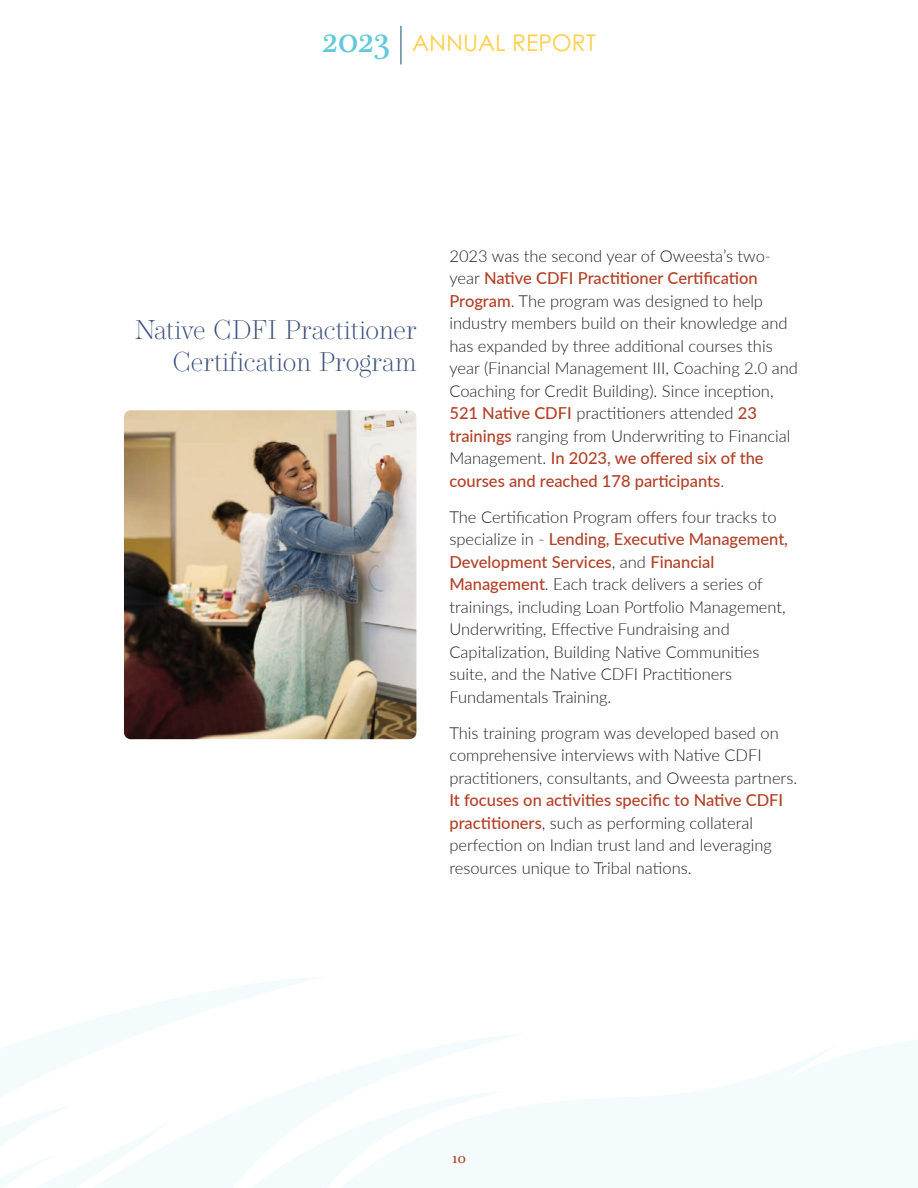
<style>
.page{position:relative;width:918px;height:1188px;background:#fff}
.page>*{position:absolute;margin:0;border:0;box-sizing:border-box;transform-origin:0 0}
.t1{font:200 27px/32.4px "Operetta 12";color:#3a4d7d;text-align:right}
.t2{font:22.95px "Century Gothic Pro";color:#ffcf4a}
.Body_Copy{font:300 16.5px/22.5px "Lato";color:#231f20}
.t3{font:15px "Plantagenet Cherokee";color:#b23f25}
.s1{font-family:"Plantagenet Cherokee";font-size:37.65px;color:#63cada}
.s2{font-weight:500;color:#b23f25}
</style>
<div class="page">
<svg style="left:0;top:977px;width:918px;height:211px"></svg>
<hr style="left:400px;top:26px;width:1px;height:38px;background:#1e587d">
<img style="left:124px;top:410px;width:292px;height:329px">
<h2 class="t2" style="left:322px;top:29px;width:275px"><span class="s1">2023</span> ANNUAL REPORT</h2>
<p class="t1" style="left:135px;top:313px;width:284px">Native CDFI Practitioner<br>Certification Program</p>
<p class="Body_Copy" style="left:449px;top:244px;width:350px">2023 was the second year of Oweesta’s two&shy;year <span class="s2">Native CDFI Practitioner Certification Program</span>. The program was designed to help industry members build on their knowledge and has expanded by three additional courses this year (Financial Management III, Coaching 2.0 and Coaching for Credit Building). Since inception, <span class="s2">521 Native CDFI</span> practitioners attended <span class="s2">23 trainings</span> ranging from Underwriting to Financial Management. <span class="s2">In 2023, we offered six of the courses and reached 178 participants</span>.</p>
<p class="Body_Copy" style="left:449px;top:505px;width:340px">The Certification Program offers four tracks to specialize in - <span class="s2">Lending, Executive Management, Development Services</span>, and <span class="s2">Financial Management</span>. Each track delivers a series of trainings, including Loan Portfolio Management, Underwriting, Effective Fundraising and Capitalization, Building Native Communities suite, and the Native CDFI Practitioners Fundamentals Training.</p>
<p class="Body_Copy" style="left:449px;top:721px;width:349px">This training program was developed based on comprehensive interviews with Native CDFI practitioners, consultants, and Oweesta partners.<br><span class="s2">It focuses on activities specific to Native CDFI practitioners</span>, such as performing collateral perfection on Indian trust land and leveraging resources unique to Tribal nations.</p>
<p class="t3" style="left:452px;top:1149px;width:15px">10</p>
</div>
